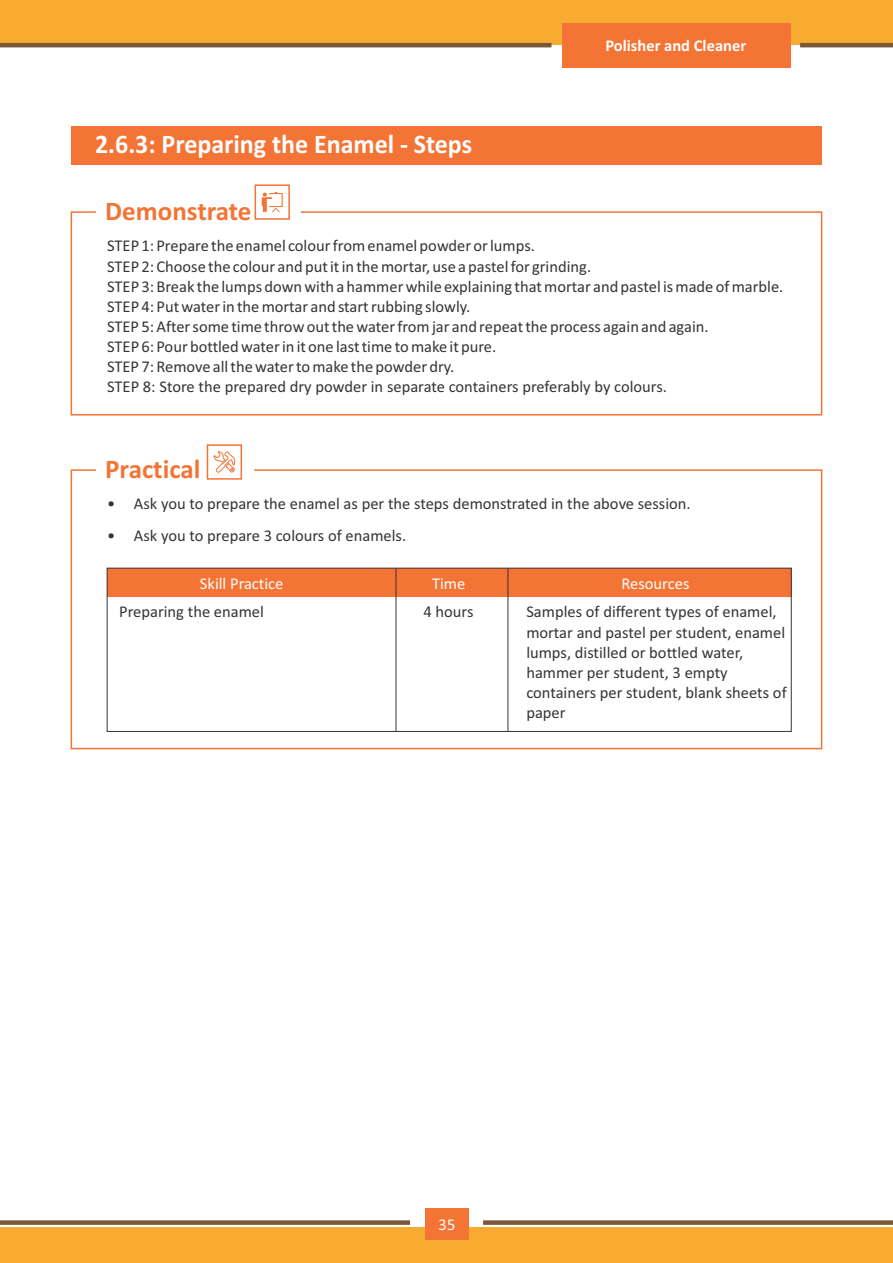
<style>
.page{position:relative;width:893px;height:1263px;background:#fff}
.page>*{position:absolute;margin:0;border:0;box-sizing:border-box;transform-origin:0 0}
.t1{font:700 27px "Calibri";color:#fefefe;scale:.96 1}
.t2{font:700 27px "Calibri";color:#f37435}
.t3{font:16.5px/20.1px "Calibri";color:#373435}
.t4{font:16.5px "Calibri";color:#fefefe}
.t5{font:700 16.5px "Calibri";color:#fefefe}
</style>
<div class="page">
<div style="left:71px;top:126px;width:751px;height:38px;background:#f37435"></div>
<svg style="left:70px;top:211px;width:753px;height:205px"></svg>
<div style="left:255px;top:184px;width:35px;height:36px;border:1px solid #f37435"></div>
<svg style="left:262px;top:192px;width:21px;height:20px"></svg>
<div style="left:207px;top:444px;width:35px;height:36px;border:1px solid #f37435"></div>
<svg style="left:213px;top:451px;width:23px;height:18px"></svg>
<svg style="left:70px;top:469px;width:753px;height:281px"></svg>
<div style="left:107px;top:568px;width:684px;height:29px;background:#f37435"></div>
<div style="left:107px;top:568px;width:685px;height:164px;border:1px solid #373435"></div>
<hr style="left:396px;top:568px;width:1px;height:163px;background:#373435">
<hr style="left:508px;top:568px;width:1px;height:163px;background:#373435">
<div style="left:0;top:1227px;width:893px;height:36px;background:#f7ac31"></div>
<div style="left:0;top:0;width:893px;height:45px;background:#f7ac31"></div>
<hr style="left:800px;top:43px;width:93px;height:4px;background:#7a563a">
<hr style="left:0;top:43px;width:551px;height:4px;background:#7a563a">
<div style="left:0;top:1220px;width:410px;height:5px;background:#7a563a"></div>
<div style="left:425px;top:1209px;width:43px;height:31px;background:#f37435"></div>
<div style="left:483px;top:1220px;width:410px;height:5px;background:#7a563a"></div>
<div style="left:562px;top:23px;width:228px;height:44px;background:#f37435"></div>
<h1 class="t1" style="left:95px;top:133px;width:394px">2.6.3: Preparing the Enamel - Steps</h1>
<h1 class="t2" style="left:105px;top:200px;width:148px">Demonstrate</h1>
<p class="t3" style="left:107px;top:237px;width:429px">STEP 1: Prepare the enamel colour from enamel powder or lumps.</p>
<p class="t5" style="left:605px;top:38px;width:142px">Polisher and Cleaner</p>
<p class="t3" style="left:107px;top:257px;width:678px">STEP 2: Choose the colour and put it in the mortar, use a pastel for grinding.<br>STEP 3: Break the lumps down with a hammer while explaining that mortar and pastel is made of marble.</p>
<p class="t3" style="left:107px;top:298px;width:365px">STEP 4: Put water in the mortar and start rubbing slowly.</p>
<p class="t3" style="left:107px;top:318px;width:603px">STEP 5: After some time throw out the water from jar and repeat the process again and again.</p>
<p class="t3" style="left:107px;top:358px;width:349px">STEP 7: Remove all the water to make the powder dry.</p>
<p class="t3" style="left:107px;top:338px;width:391px">STEP 6: Pour bottled water in it one last time to make it pure.</p>
<p class="t3" style="left:107px;top:378px;width:561px">STEP 8: Store the prepared dry powder in separate containers preferably by colours.</p>
<h1 class="t2" style="left:105px;top:457px;width:97px">Practical</h1>
<p class="t3" style="left:107px;top:495px;width:585px">• Ask you to prepare the enamel as per the steps demonstrated in the above session.</p>
<p class="t3" style="left:107px;top:527px;width:301px">• Ask you to prepare 3 colours of enamels.</p>
<p class="t4" style="left:200px;top:576px;width:85px">Skill Practice</p>
<p class="t3" style="left:119px;top:603px;width:146px">Preparing the enamel</p>
<p class="t4" style="left:432px;top:576px;width:35px">Time</p>
<p class="t3" style="left:423px;top:603px;width:52px">4 hours</p>
<p class="t4" style="left:622px;top:576px;width:69px">Resources</p>
<p class="t3" style="left:526px;top:603px;width:262px">Samples of different types of enamel, mortar and pastel per student, enamel lumps, distilled or bottled water, hammer per student, 3 empty containers per student, blank sheets of paper</p>
<p class="t4" style="left:439px;top:1217px;width:18px">35</p>
</div>
